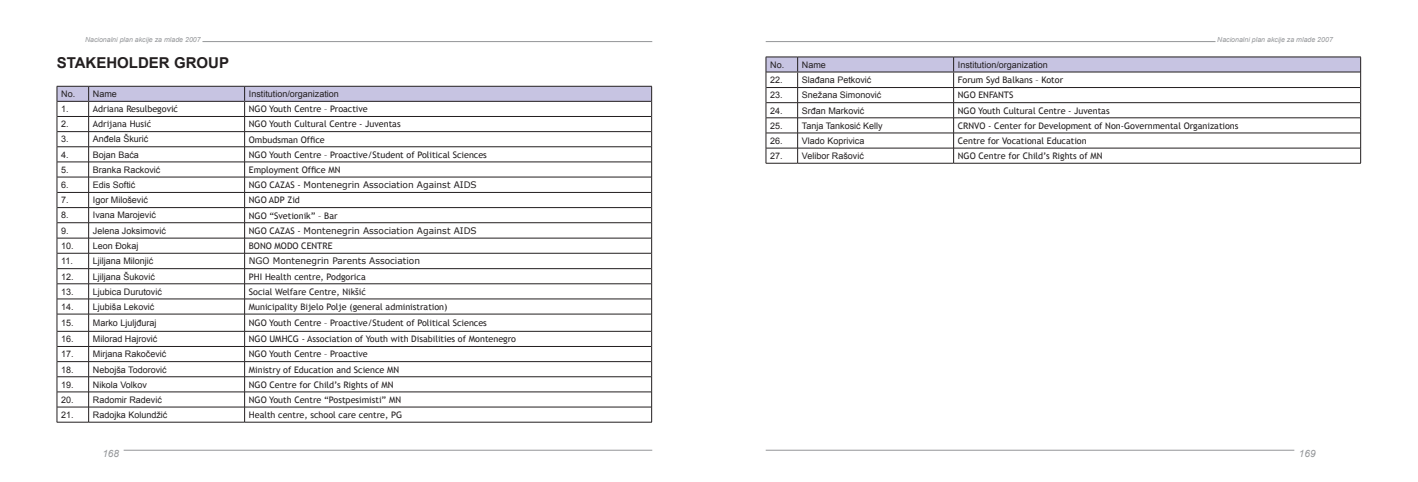
<style>
.page{position:relative;width:1418px;height:482px;background:#fff}
.page>*{position:absolute;margin:0;border:0;box-sizing:border-box;transform-origin:0 0}
.t1{font:700 15px "Arial";color:#231f20}
.t2{font:italic 10px "Arial";color:#939598}
.t3{font:9px "Trebuchet MS";color:#231f20}
.t4{font:9px "Arial";color:#231f20}
.t5{font:9px "Verdana";color:#231f20}
.t6{font:italic 7px "Arial";color:#939598}
.s1{font-family:"Trebuchet MS"}
</style>
<div class="page">
<hr style="left:202px;top:41px;width:450px;height:1px;background:#939598">
<hr style="left:124px;top:450px;width:528px;height:1px;background:#939598">
<hr style="left:765px;top:41px;width:450px;height:1px;background:#939598">
<hr style="left:765px;top:450px;width:529px;height:1px;background:#939598">
<svg style="left:57px;top:86px;width:595px;height:336px"></svg>
<hr style="left:57px;top:422px;width:32px;height:1px;background:#231f20">
<hr style="left:89px;top:422px;width:156px;height:1px;background:#231f20">
<hr style="left:245px;top:422px;width:407px;height:1px;background:#231f20">
<hr style="left:57px;top:101px;width:32px;height:1px;background:#231f20">
<hr style="left:89px;top:101px;width:156px;height:1px;background:#231f20">
<hr style="left:245px;top:101px;width:406px;height:1px;background:#231f20">
<hr style="left:765px;top:163px;width:32px;height:1px;background:#231f20">
<hr style="left:797px;top:163px;width:156px;height:1px;background:#231f20">
<hr style="left:953px;top:163px;width:407px;height:1px;background:#231f20">
<svg style="left:765px;top:57px;width:596px;height:106px"></svg>
<hr style="left:766px;top:71px;width:31px;height:1px;background:#231f20">
<hr style="left:797px;top:71px;width:156px;height:1px;background:#231f20">
<hr style="left:953px;top:71px;width:407px;height:1px;background:#231f20">
<p class="t6" style="left:85px;top:35px;width:117px">Nacionalni plan akcije za mlade 2007</p>
<p class="t6" style="left:1217px;top:35px;width:117px">Nacionalni plan akcije za mlade 2007</p>
<h1 class="t1" style="left:57px;top:52px;width:174px">STAKEHOLDER GROUP</h1>
<p class="t4" style="left:61px;top:88px;width:57px">No. Name</p>
<p class="t4" style="left:249px;top:88px;width:92px">Institution/organization</p>
<p class="t4" style="left:61px;top:103px;width:9px">1.</p>
<p class="t3" style="left:93px;top:104px;width:87px">Adriana Resulbegović</p>
<p class="t3" style="left:249px;top:104px;width:120px">NGO Youth Centre – Proactive</p>
<p class="t4" style="left:61px;top:118px;width:9px">2.</p>
<p class="t3" style="left:93px;top:119px;width:60px">Adrijana Husić</p>
<p class="t3" style="left:249px;top:119px;width:153px">NGO Youth Cultural Centre - Juventas</p>
<p class="t4" style="left:61px;top:133px;width:9px">3.</p>
<p class="t4" style="left:93px;top:133px;width:57px">Anđela Škurić</p>
<p class="t3" style="left:249px;top:134px;width:77px">Ombudsman Office</p>
<p class="t4" style="left:61px;top:149px;width:9px">4.</p>
<p class="t4" style="left:93px;top:149px;width:48px">Bojan Baća</p>
<p class="t3" style="left:249px;top:149px;width:239px">NGO Youth Centre – Proactive/Student of Political Sciences</p>
<p class="t4" style="left:61px;top:164px;width:9px">5.</p>
<p class="t4" style="left:93px;top:164px;width:69px">Branka Racković</p>
<p class="t3" style="left:249px;top:164px;width:93px">Employment Office MN</p>
<p class="t4" style="left:61px;top:179px;width:9px">6.</p>
<p class="t4" style="left:93px;top:179px;width:44px">Edis Softić</p>
<p class="t5" style="left:249px;top:179px;width:229px"><span class="s1">NGO CAZAS -</span> Montenegrin Association Against AIDS</p>
<p class="t4" style="left:61px;top:194px;width:9px">7.</p>
<p class="t4" style="left:93px;top:194px;width:57px">Igor Milošević</p>
<p class="t3" style="left:249px;top:195px;width:53px">NGO ADP Zid</p>
<p class="t4" style="left:61px;top:209px;width:9px">8.</p>
<p class="t4" style="left:93px;top:209px;width:65px">Ivana Marojević</p>
<p class="t3" style="left:249px;top:210px;width:90px">NGO “Svetionik” – Bar</p>
<p class="t4" style="left:61px;top:225px;width:9px">9.</p>
<p class="t4" style="left:93px;top:225px;width:75px">Jelena Joksimović</p>
<p class="t5" style="left:249px;top:225px;width:229px"><span class="s1">NGO CAZAS -</span> Montenegrin Association Against AIDS</p>
<p class="t4" style="left:61px;top:240px;width:79px">10. Leon Đokaj</p>
<p class="t3" style="left:249px;top:241px;width:85px">BONO MODO CENTRE</p>
<p class="t4" style="left:61px;top:255px;width:94px">11. Ljiljana Milonjić</p>
<p class="t5" style="left:249px;top:255px;width:173px">NGO Montenegrin Parents Association</p>
<p class="t4" style="left:61px;top:270px;width:95px">12. Ljiljana Šuković</p>
<p class="t3" style="left:249px;top:271px;width:118px">PHI Health centre, Podgorica</p>
<p class="t4" style="left:61px;top:286px;width:102px">13. Ljubica Durutović</p>
<p class="t3" style="left:249px;top:286px;width:118px">Social Welfare Centre, Nikšić</p>
<p class="t4" style="left:61px;top:301px;width:95px">14. Ljubiša Leković</p>
<p class="t3" style="left:249px;top:301px;width:200px">Municipality Bijelo Polje (general administration)</p>
<p class="t4" style="left:61px;top:317px;width:97px">15. Marko Ljuljđuraj</p>
<p class="t3" style="left:249px;top:318px;width:239px">NGO Youth Centre – Proactive/Student of Political Sciences</p>
<p class="t4" style="left:61px;top:333px;width:98px">16. Milorad Hajrović</p>
<p class="t3" style="left:249px;top:334px;width:269px">NGO UMHCG - Association of Youth with Disabilities of Montenegro</p>
<p class="t4" style="left:61px;top:348px;width:107px">17. Mirjana Rakočević</p>
<p class="t3" style="left:249px;top:349px;width:120px">NGO Youth Centre – Proactive</p>
<p class="t4" style="left:61px;top:363px;width:107px">18. Nebojša Todorović</p>
<p class="t3" style="left:249px;top:364px;width:152px">Ministry of Education and Science MN</p>
<p class="t4" style="left:61px;top:379px;width:87px">19. Nikola Volkov</p>
<p class="t3" style="left:249px;top:379px;width:146px">NGO Centre for Child’s Rights of MN</p>
<p class="t4" style="left:61px;top:394px;width:102px">20. Radomir Radević</p>
<p class="t3" style="left:249px;top:394px;width:154px">NGO Youth Centre “Postpesimisti” MN</p>
<p class="t4" style="left:61px;top:409px;width:108px">21. Radojka Kolundžić</p>
<p class="t3" style="left:249px;top:409px;width:155px">Health centre, school care centre, PG</p>
<p class="t4" style="left:770px;top:59px;width:57px">No. Name</p>
<p class="t4" style="left:957px;top:59px;width:92px">Institution/organization</p>
<p class="t4" style="left:770px;top:74px;width:103px">22. Slađana Petković</p>
<p class="t3" style="left:957px;top:75px;width:107px">Forum Syd Balkans – Kotor</p>
<p class="t4" style="left:770px;top:89px;width:113px">23. Snežana Simonović</p>
<p class="t3" style="left:957px;top:90px;width:57px">NGO ENFANTS</p>
<p class="t4" style="left:770px;top:104px;width:96px">24. Srđan Marković</p>
<p class="t3" style="left:957px;top:105px;width:153px">NGO Youth Cultural Centre - Juventas</p>
<p class="t4" style="left:770px;top:120px;width:114px">25. Tanja Tankosić Kelly</p>
<p class="t3" style="left:957px;top:120px;width:282px">CRNVO - Center for Development of Non-Governmental Organizations</p>
<p class="t4" style="left:770px;top:135px;width:96px">26. Vlado Koprivica</p>
<p class="t3" style="left:957px;top:135px;width:130px">Centre for Vocational Education</p>
<p class="t4" style="left:770px;top:150px;width:95px">27. Velibor Rašović</p>
<p class="t3" style="left:957px;top:151px;width:146px">NGO Centre for Child’s Rights of MN</p>
<p class="t2" style="left:102px;top:447px;width:18px">168</p>
<p class="t2" style="left:1298px;top:447px;width:18px">169</p>
</div>
